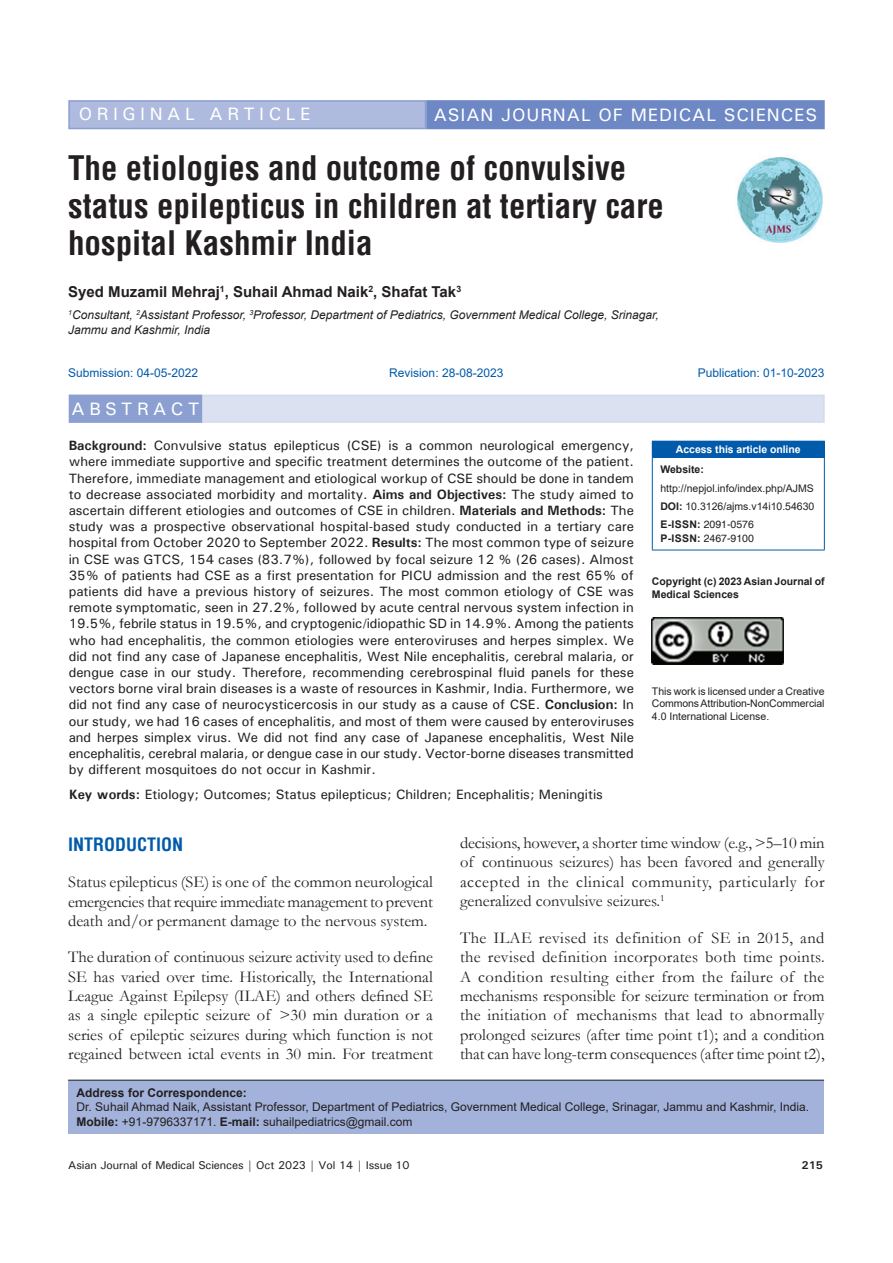
<style>
.page{position:relative;width:893px;height:1263px;background:#fff}
.page>*{position:absolute;margin:0;border:0;box-sizing:border-box;transform-origin:0 0}
.AT{font:700 condensed 33px/37.5px "Helvetica";color:#231f20}
.AH{font:500 18px "Univers";letter-spacing:.05em;color:#fff}
.AH-2{font:500 18px "Univers";letter-spacing:.25em;color:#fff}
.TX{font:700 condensed 18px "Helvetica";color:#015aaa}
.ABSH{font:500 18px "Univers";letter-spacing:.25em;color:#fff}
.TX-2{font:16.5px/19.4px "Garamond";color:#231f20;text-align:justify}
.AU{font:700 15px "Helvetica";color:#231f20}
.ABS{font:500 13.5px/16.2px "Univers";color:#231f20;text-align:justify}
.KWD{font:500 13.5px "Univers";color:#231f20}
.ADD{font:12px/14.4px "Arial";color:#231f20}
.AFF{font:italic 12px/14.4px "Arial";color:#231f20}
.HIS{font:12px "Arial";color:#015aaa}
.t1{font:500 11.25px "Univers";letter-spacing:-.01em;color:#231f20}
.t2{font:700 11.25px "Univers";color:#231f20}
.License{font:10.5px/12.6px "Arial";letter-spacing:-.01em;color:#231f20;text-align:justify}
.License-2{font:700 10.5px/12.6px "Arial";color:#231f20}
.Web{font:10.5px/18.8px "Arial";color:#231f20}
.ISSN{font:10.5px/14.2px "Helvetica";color:#231f20}
.DOI{font:10.5px "Arial";color:#231f20}
.t3{font:700 10.5px "Arial";letter-spacing:-.005em;color:#fff}
.s1{font-weight:700}
</style>
<div class="page">
<div style="left:69px;top:395px;width:756px;height:28px;background:#dbe1f1"></div>
<div style="left:69px;top:395px;width:132px;height:27px;background:#8b9fd1"></div>
<div style="left:69px;top:395px;width:133px;height:28px;border:2px solid #8b9fd1"></div>
<div style="left:68px;top:1080px;width:756px;height:54px;background:#a3b2da"></div>
<hr style="left:68px;top:1080px;width:756px;height:1px;background:#231f20">
<img style="left:737px;top:157px;width:86px;height:86px">
<div style="left:69px;top:101px;width:356px;height:28px;background:#aebade"></div>
<div style="left:68px;top:100px;width:358px;height:29px;border:2px solid #8b9fd1"></div>
<div style="left:427px;top:101px;width:397px;height:28px;background:#6d88c5"></div>
<div style="left:426px;top:100px;width:399px;height:29px;border:2px solid #6d88c5"></div>
<div style="left:652px;top:441px;width:172px;height:16px;background:#015aaa"></div>
<svg style="left:824px;top:441px;width:1px;height:16px"></svg>
<hr style="left:652px;top:458px;width:1px;height:92px;background:#015aaa">
<hr style="left:652px;top:457px;width:173px;height:1px;background:#015aaa">
<hr style="left:824px;top:458px;width:1px;height:92px;background:#015aaa">
<hr style="left:652px;top:550px;width:173px;height:1px;background:#015aaa">
<img style="left:652px;top:618px;width:132px;height:46px">
<p class="AH-2" style="left:79px;top:103px;width:233px">ORIGINAL ARTICLE</p>
<p class="AH" style="left:434px;top:103px;width:385px">ASIAN JOURNAL OF MEDICAL SCIENCES</p>
<p class="AT" style="left:68px;top:149px;width:597px">The etiologies and outcome of convulsive status epilepticus in children at tertiary care hospital Kashmir India</p>
<p class="AU" style="left:68px;top:281px;width:395px">Syed Muzamil Mehraj<sup>1</sup>, Suhail Ahmad Naik<sup>2</sup>, Shafat Tak<sup>3</sup></p>
<p class="AFF" style="left:68px;top:308px;width:592px"><sup>1</sup>Consultant, <sup>2</sup>Assistant Professor, <sup>3</sup>Professor, Department of Pediatrics, Government Medical College, Srinagar,<br>Jammu and Kashmir, India</p>
<p class="HIS" style="left:68px;top:364px;width:132px">Submission: 04-05-2022</p>
<p class="HIS" style="left:389px;top:364px;width:116px">Revision: 28-08-2023</p>
<p class="HIS" style="left:698px;top:364px;width:128px">Publication: 01-10-2023</p>
<p class="ABSH" style="left:72px;top:397px;width:129px">ABSTRACT</p>
<p class="ABS" style="left:69px;top:437px;width:567px"><span class="s1">Background:</span> Convulsive status epilepticus (CSE) is a common neurological emergency, where immediate supportive and specific treatment determines the outcome of the patient.<br>Therefore, immediate management and etiological workup of CSE should be done in tandem to decrease associated morbidity and mortality. <span class="s1">Aims and Objectives:</span> The study aimed to ascertain different etiologies and outcomes of CSE in children. <span class="s1">Materials and Methods:</span> The study was a prospective observational hospital-based study conducted in a tertiary care hospital from October 2020 to September 2022. <span class="s1">Results:</span> The most common type of seizure in CSE was GTCS, 154 cases (83.7%), followed by focal seizure 12 % (26 cases). Almost 35% of patients had CSE as a first presentation for PICU admission and the rest 65% of patients did have a previous history of seizures. The most common etiology of CSE was remote symptomatic, seen in 27.2%, followed by acute central nervous system infection in 19.5%, febrile status in 19.5%, and cryptogenic/idiopathic SD in 14.9%. Among the patients who had encephalitis, the common etiologies were enteroviruses and herpes simplex. We did not find any case of Japanese encephalitis, West Nile encephalitis, cerebral malaria, or dengue case in our study. Therefore, recommending cerebrospinal fluid panels for these vectors borne viral brain diseases is a waste of resources in Kashmir, India. Furthermore, we did not find any case of neurocysticercosis in our study as a cause of CSE. <span class="s1">Conclusion:</span> In our study, we had 16 cases of encephalitis, and most of them were caused by enteroviruses and herpes simplex virus. We did not find any case of Japanese encephalitis, West Nile encephalitis, cerebral malaria, or dengue case in our study. Vector-borne diseases transmitted by different mosquitoes do not occur in Kashmir.</p>
<p class="KWD" style="left:69px;top:785px;width:536px"><span class="s1">Key words:</span> Etiology; Outcomes; Status epilepticus; Children; Encephalitis; Meningitis</p>
<p class="t3" style="left:676px;top:442px;width:126px">Access this article online</p>
<p class="Web" style="left:660px;top:460px;width:155px"><span class="s1">Website: </span>http://nepjol.info/index.php/AJMS</p>
<p class="DOI" style="left:660px;top:499px;width:156px"><span class="s1">DOI:</span> 10.3126/ajms.v14i10.54630</p>
<p class="ISSN" style="left:661px;top:517px;width:95px"><span class="s1">E-ISSN:</span> 2091-0576<br><span class="s1">P-ISSN:</span> 2467-9100</p>
<p class="License-2" style="left:652px;top:575px;width:174px">Copyright (c) 2023 Asian Journal of<br>Medical Sciences</p>
<p class="License" style="left:652px;top:685px;width:174px">This work is licensed under a Creative Commons Attribution-NonCommercial 4.0 International License.</p>
<p class="TX" style="left:68px;top:832px;width:117px">INTRODUCTION</p>
<p class="TX-2" style="left:68px;top:872px;width:366px">Status epilepticus (SE) is one of the common neurological emergencies that require immediate management to prevent death and/or permanent damage to the nervous system.</p>
<p class="TX-2" style="left:68px;top:947px;width:366px">The duration of continuous seizure activity used to define SE has varied over time. Historically, the International League Against Epilepsy (ILAE) and others defined SE as a single epileptic seizure of &gt;30 min duration or a series of epileptic seizures during which function is not regained between ictal events in 30 min. For treatment</p>
<p class="TX-2" style="left:460px;top:833px;width:366px">decisions, however, a shorter time window (e.g., &gt;5–10 min of continuous seizures) has been favored and generally accepted in the clinical community, particularly for generalized convulsive seizures.<sup>1</sup></p>
<p class="TX-2" style="left:460px;top:927px;width:366px">The ILAE revised its definition of SE in 2015, and the revised definition incorporates both time points.<br>A condition resulting either from the failure of the mechanisms responsible for seizure termination or from the initiation of mechanisms that lead to abnormally prolonged seizures (after time point t1); and a condition that can have long-term consequences (after time point t2),</p>
<p class="ADD" style="left:77px;top:1085px;width:734px"><span class="s1">Address for Correspondence:<br></span>Dr. Suhail Ahmad Naik, Assistant Professor, Department of Pediatrics, Government Medical College, Srinagar, Jammu and Kashmir, India.<br><span class="s1">Mobile:</span> +91-9796337171. <span class="s1">E-mail:</span> suhailpediatrics@gmail.com</p>
<p class="t1" style="left:68px;top:1157px;width:343px">Asian Journal of Medical Sciences | Oct 2023 | Vol 14 | Issue 10</p>
<p class="t2" style="left:802px;top:1158px;width:23px">215</p>
</div>
